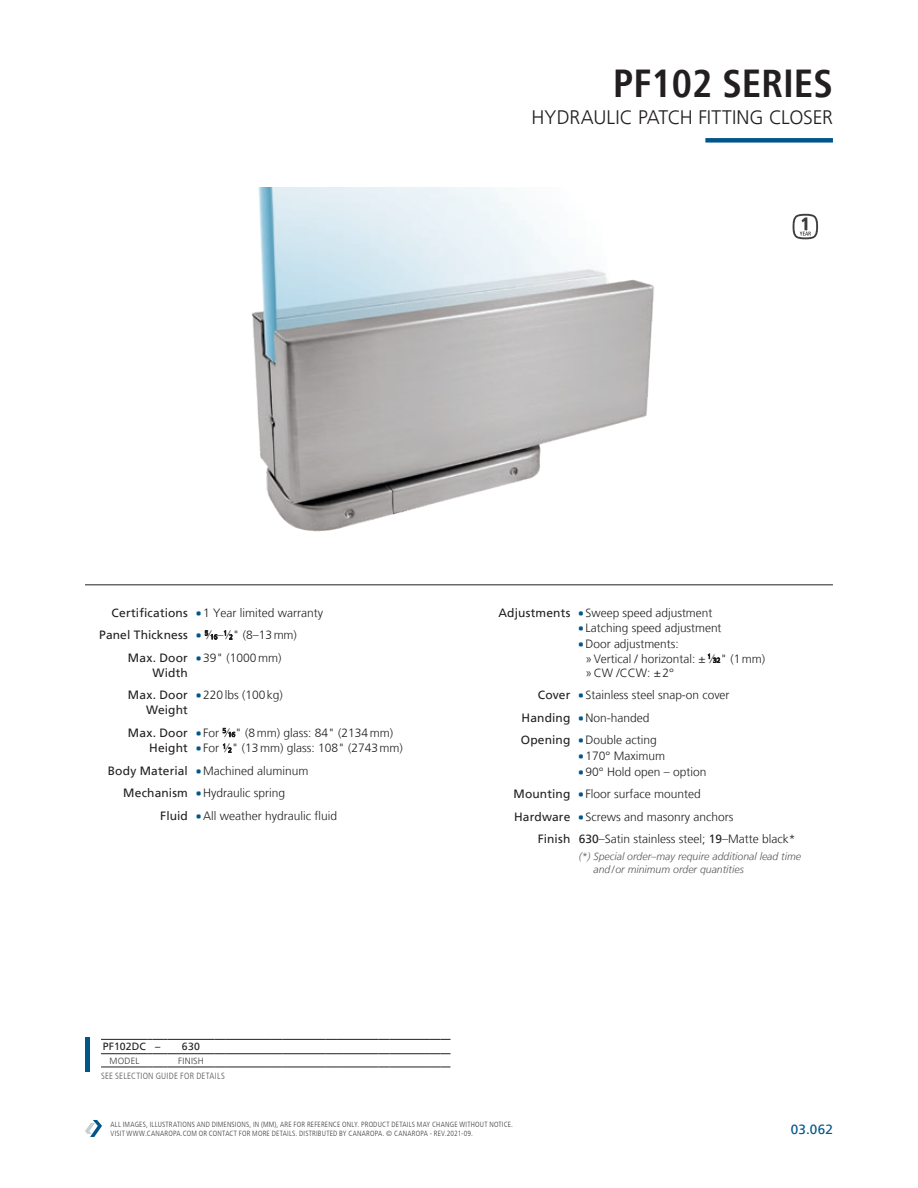
<style>
.page{position:relative;width:918px;height:1188px;background:#fff}
.page>*{position:absolute;margin:0;border:0;box-sizing:border-box;transform-origin:0 0}
.t1{font:700 condensed 39px "Frutiger LT";color:#231f20}
.t2{font:300 19.5px "Frutiger LT";letter-spacing:-.005em;color:#231f20}
.t3{font:13.5px "Frutiger LT";color:#00568a}
.t4{font:300 12px/14.4px "Frutiger LT";color:#231f20}
.t5{font:12px/15px "Frutiger LT";letter-spacing:.015em;color:#231f20;text-align:right}
.t6{font:italic 300 10.5px/12.6px "Frutiger LT";color:#57585a}
.t7{font:10.5px "Frutiger LT";letter-spacing:.015em;color:#231f20}
.t8{font:300 condensed 9px "Frutiger LT";letter-spacing:.025em;color:#57585a}
.t9{font:300 9px "Frutiger LT";letter-spacing:.025em;color:#3e3e3f}
.t10{font:300 condensed 7.5px/9px "Frutiger LT";letter-spacing:.025em;color:#3e3e3f}
.s1{font-weight:400}
.s2{color:#00568a}
.s3{font-weight:300}
.s4{font-weight:300;font-size:6.6px}
.s5{font-size:6.6px}
</style>
<div class="page">
<svg style="left:85px;top:1120px;width:17px;height:17px"></svg>
<svg style="left:793px;top:214px;width:25px;height:25px"></svg>
<hr style="left:85px;top:1037px;width:4px;height:34px;background:#00568a">
<hr style="left:85px;top:584px;width:748px;height:1px;background:#231f20">
<div style="left:705px;top:138px;width:128px;height:5px;background:#00568a"></div>
<img style="left:251px;top:188px;width:403px;height:344px">
<svg style="left:148px;top:1067px;width:20px;height:1px"></svg>
<hr style="left:101px;top:1039px;width:47px;height:1px;background:#231f20">
<svg style="left:148px;top:1039px;width:20px;height:1px"></svg>
<hr style="left:168px;top:1039px;width:46px;height:1px;background:#231f20">
<hr style="left:225px;top:1039px;width:47px;height:1px;background:#231f20">
<hr style="left:283px;top:1039px;width:42px;height:1px;background:#231f20">
<hr style="left:336px;top:1039px;width:43px;height:1px;background:#231f20">
<hr style="left:389px;top:1039px;width:41px;height:1px;background:#231f20">
<svg style="left:430px;top:1039px;width:20px;height:1px"></svg>
<hr style="left:101px;top:1053px;width:47px;height:1px;background:#231f20">
<svg style="left:148px;top:1053px;width:20px;height:1px"></svg>
<hr style="left:168px;top:1053px;width:46px;height:1px;background:#231f20">
<hr style="left:225px;top:1053px;width:47px;height:1px;background:#231f20">
<hr style="left:283px;top:1053px;width:42px;height:1px;background:#231f20">
<hr style="left:336px;top:1053px;width:43px;height:1px;background:#231f20">
<hr style="left:389px;top:1053px;width:41px;height:1px;background:#231f20">
<svg style="left:430px;top:1053px;width:20px;height:1px"></svg>
<hr style="left:101px;top:1067px;width:47px;height:1px;background:#231f20">
<hr style="left:168px;top:1067px;width:46px;height:1px;background:#231f20">
<hr style="left:225px;top:1067px;width:47px;height:1px;background:#231f20">
<hr style="left:283px;top:1067px;width:42px;height:1px;background:#231f20">
<hr style="left:336px;top:1067px;width:43px;height:1px;background:#231f20">
<hr style="left:389px;top:1067px;width:41px;height:1px;background:#231f20">
<svg style="left:430px;top:1067px;width:20px;height:1px"></svg>
<h1 class="t1" style="left:613px;top:60px;width:221px">PF102 SERIES</h1>
<h2 class="t2" style="left:532px;top:106px;width:303px">HYDRAULIC PATCH FITTING CLOSER</h2>
<p class="t4" style="left:112px;top:606px;width:213px"><span class="s1">Certifications</span> <span class="s2">•</span> 1 Year limited warranty</p>
<p class="t5" style="left:99px;top:628px;width:199px">Panel Thickness <span class="s2">•</span> <sup>5</sup><span class="s3">⁄</span><span class="s4">16</span><span class="s3">–</span><sup>1</sup><span class="s3">⁄</span><span class="s4">2</span><span class="s3">" (8–13mm)</span></p>
<p class="t5" style="left:128px;top:650px;width:61px">Max. Door</p>
<p class="t5" style="left:152px;top:665px;width:37px">Width</p>
<p class="t4" style="left:196px;top:651px;width:86px"><span class="s2">•</span> 39" (1000mm)</p>
<p class="t5" style="left:128px;top:688px;width:61px">Max. Door<br>Weight</p>
<p class="t4" style="left:196px;top:688px;width:88px"><span class="s2">•</span> 220lbs (100kg)</p>
<p class="t5" style="left:128px;top:725px;width:61px">Max. Door<br>Height</p>
<p class="t4" style="left:196px;top:726px;width:198px"><span class="s2">•</span> For <sup>5</sup>⁄<span class="s5">16</span>" (8mm) glass: 84" (2134mm)</p>
<p class="t4" style="left:196px;top:741px;width:208px"><span class="s2">•</span> For <sup>1</sup>⁄<span class="s5">2</span>" (13mm) glass: 108" (2743mm)</p>
<p class="t4" style="left:108px;top:764px;width:202px"><span class="s1">Body Material</span> <span class="s2">•</span> Machined aluminum</p>
<p class="t4" style="left:123px;top:786px;width:163px"><span class="s1">Mechanism</span> <span class="s2">•</span> Hydraulic spring</p>
<p class="t4" style="left:160px;top:809px;width:178px"><span class="s1">Fluid</span> <span class="s2">•</span> All weather hydraulic fluid</p>
<p class="t7" style="left:103px;top:1041px;width:59px">PF102DC –</p>
<p class="t7" style="left:182px;top:1041px;width:20px">630</p>
<p class="t9" style="left:109px;top:1056px;width:31px">MODEL</p>
<p class="t9" style="left:178px;top:1056px;width:27px">FINISH</p>
<p class="t8" style="left:101px;top:1070px;width:125px">SEE SELECTION GUIDE FOR DETAILS</p>
<p class="t4" style="left:499px;top:606px;width:215px"><span class="s1">Adjustments</span> <span class="s2">•</span> Sweep speed adjustment</p>
<p class="t4" style="left:579px;top:621px;width:144px"><span class="s2">•</span> Latching speed adjustment</p>
<p class="t4" style="left:586px;top:637px;width:181px;text-indent:-7px"><span class="s2">•</span> Door adjustments:<br>»Vertical / horizontal: ± <sup>1</sup>⁄<span class="s5">32</span>" (1mm) »CW /CCW: ±2°</p>
<p class="t4" style="left:521px;top:684px;width:210px;line-height:22.5px;text-indent:17px"><span class="s1">Cover</span> <span class="s2">•</span> Stainless steel snap-on cover<br><span class="s1">Handing</span> <span class="s2">•</span> Non-handed<br><span class="s1">Opening</span> <span class="s2">•</span> Double acting</p>
<p class="t4" style="left:579px;top:749px;width:88px"><span class="s2">•</span> 170° Maximum</p>
<p class="t4" style="left:579px;top:765px;width:129px"><span class="s2">•</span> 90° Hold open – option</p>
<p class="t4" style="left:513px;top:787px;width:189px"><span class="s1">Mounting</span> <span class="s2">•</span> Floor surface mounted</p>
<p class="t4" style="left:514px;top:810px;width:221px"><span class="s1">Hardware</span> <span class="s2">•</span> Screws and masonry anchors</p>
<p class="t4" style="left:538px;top:832px;width:259px"><span class="s1">Finish 630</span>–Satin stainless steel; <span class="s1">19</span>–Matte black*</p>
<p class="t6" style="left:593px;top:851px;width:209px;text-indent:-15px">(*) Special order–may require additional lead time and/or minimum order quantities</p>
<p class="t10" style="left:111px;top:1120px;width:404px">ALL IMAGES, ILLUSTRATIONS AND DIMENSIONS, IN (MM), ARE FOR REFERENCE ONLY. PRODUCT DETAILS MAY CHANGE WITHOUT NOTICE.<br>VISIT WWW.CANAROPA.COM OR CONTACT FOR MORE DETAILS. DISTRIBUTED BY CANAROPA. © CANAROPA - REV.2021-09.</p>
<p class="t3" style="left:791px;top:1121px;width:44px">03.062</p>
</div>
